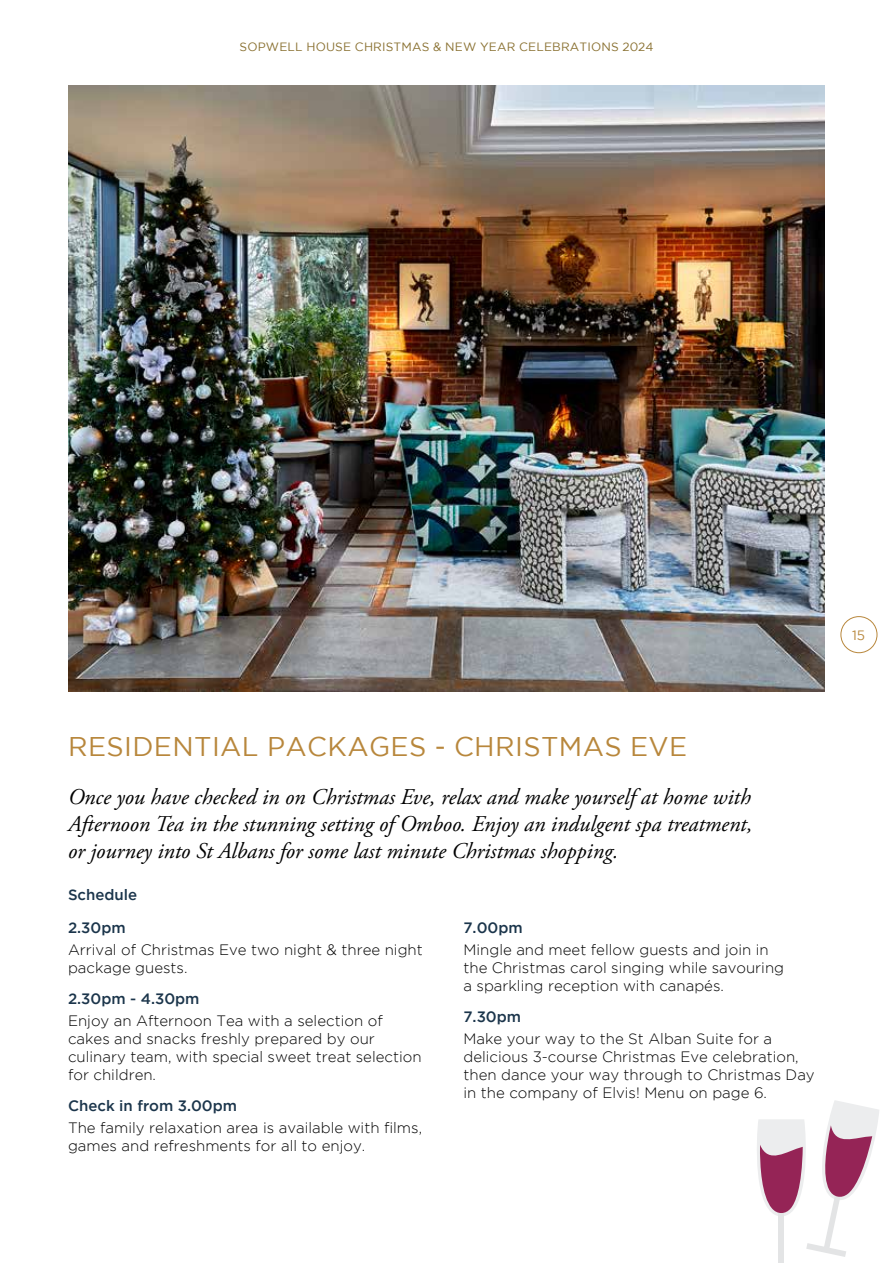
<style>
.page{position:relative;width:893px;height:1263px;background:#fff}
.page>*{position:absolute;margin:0;border:0;box-sizing:border-box;transform-origin:0 0}
.t1{font:27px "Gotham";letter-spacing:.015em;color:#b8873c}
.t2{font:italic 22.5px/27px "Adobe Garamond Pro";color:#000;text-align:justify}
.t3{font:300 15px/18px "Gotham";color:#000}
.t4{font:500 15px "Gotham";color:#1b354b}
.t5{font:13.5px "Gotham";color:#b8873c}
.t6{font:12px "Gotham";letter-spacing:.015em;color:#897030}
</style>
<div class="page">
<div style="left:840px;top:616px;width:37px;height:37px;border:1px solid #b8873c;border-radius:50%"></div>
<img style="left:68px;top:85px;width:757px;height:606px">
<div style="left:778px;top:1210px;width:6px;height:53px;background:#e3e4e5"></div>
<svg style="left:757px;top:1100px;width:122px;height:157px"></svg>
<p class="t6" style="left:240px;top:40px;width:416px">SOPWELL HOUSE CHRISTMAS &amp; NEW YEAR CELEBRATIONS 2024</p>
<p class="t5" style="left:852px;top:627px;width:15px">15</p>
<h1 class="t1" style="left:68px;top:732px;width:621px">RESIDENTIAL PACKAGES - CHRISTMAS EVE</h1>
<h2 class="t2" style="left:68px;top:784px;width:686px">Once you have checked in on Christmas Eve, relax and make yourself at home with Afternoon Tea in the stunning setting of Omboo. Enjoy an indulgent spa treatment, or journey into St Albans for some last minute Christmas shopping.</h2>
<p class="t4" style="left:68px;top:886px;width:71px">Schedule</p>
<p class="t4" style="left:68px;top:919px;width:59px">2.30pm</p>
<p class="t3" style="left:68px;top:940px;width:356px">Arrival of Christmas Eve two night &amp; three night package guests.</p>
<p class="t4" style="left:68px;top:990px;width:133px">2.30pm - 4.30pm</p>
<p class="t3" style="left:68px;top:1011px;width:355px">Enjoy an Afternoon Tea with a selection of cakes and snacks freshly prepared by our culinary team, with special sweet treat selection for children.</p>
<p class="t4" style="left:68px;top:1097px;width:171px">Check in from 3.00pm</p>
<p class="t3" style="left:68px;top:1118px;width:356px">The family relaxation area is available with films, games and refreshments for all to enjoy.</p>
<p class="t4" style="left:463px;top:919px;width:61px">7.00pm</p>
<p class="t3" style="left:463px;top:940px;width:322px">Mingle and meet fellow guests and join in the Christmas carol singing while savouring a sparkling reception with canapés.</p>
<p class="t4" style="left:463px;top:1008px;width:59px">7.30pm</p>
<p class="t3" style="left:463px;top:1029px;width:353px">Make your way to the St Alban Suite for a delicious 3-course Christmas Eve celebration, then dance your way through to Christmas Day in the company of Elvis! Menu on page 6.</p>
</div>
